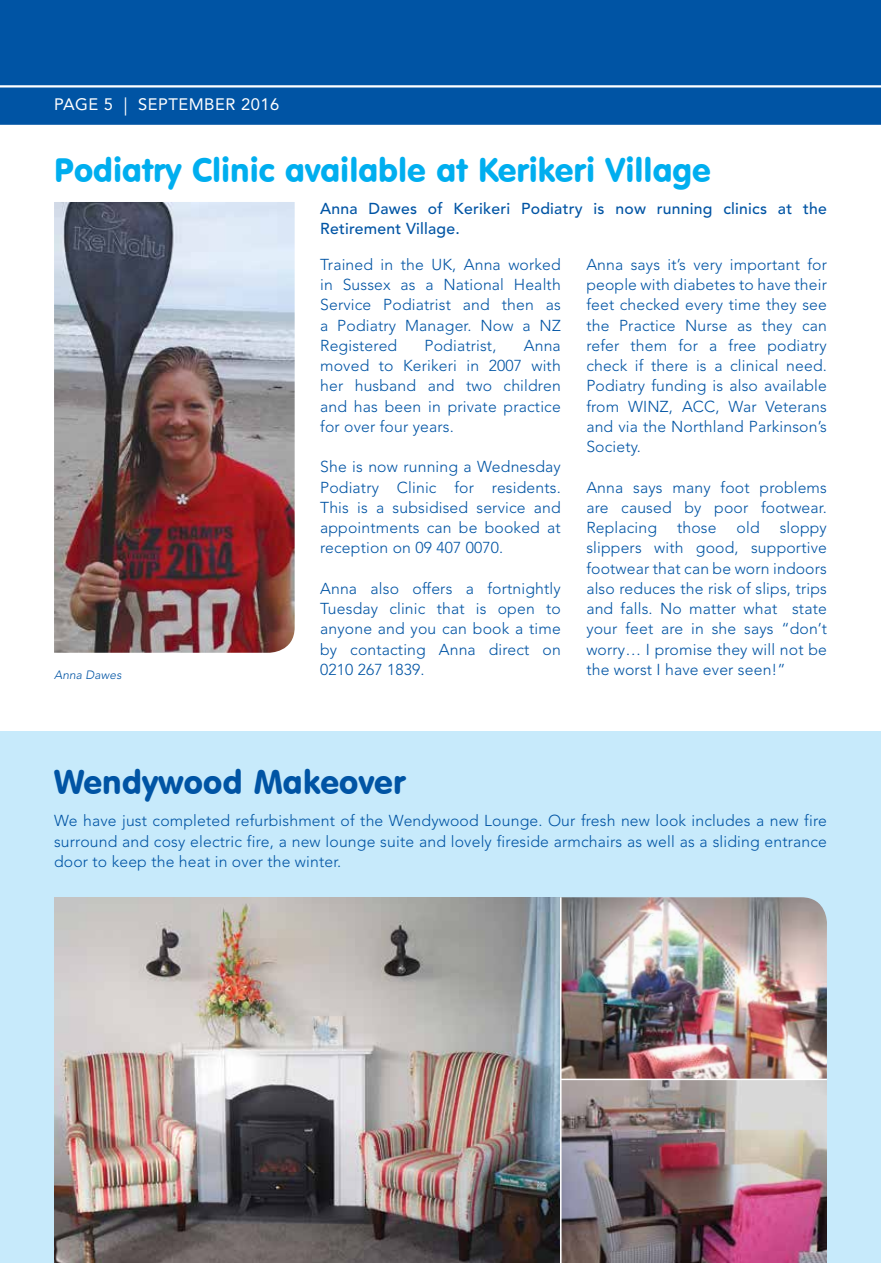
<style>
.page{position:relative;width:881px;height:1263px;background:#fff}
.page>*{position:absolute;margin:0;border:0;box-sizing:border-box;transform-origin:0 0}
.t1{font:33px "VAG Rounded BT";color:#00aeef}
.t2{font:33px "VAG Rounded BT";letter-spacing:.01em;color:#0054a4}
.t3{font:16.5px "Avenir";letter-spacing:.03em;color:#fff}
.t4{font:300 15.75px/20.2px "Avenir";letter-spacing:.01em;color:#0054a4;text-align:justify}
.t5{font:500 15.75px/20.2px "Avenir";letter-spacing:.015em;color:#0054a4}
.t6{font:italic 300 12px "Avenir";letter-spacing:.01em;color:#0054a4}
.s1{font-size:18.15px}
</style>
<div class="page">
<div style="left:0;top:731px;width:880px;height:532px;background:#c7eafb"></div>
<div style="left:0;top:0;width:880px;height:124px;background:#0054a4"></div>
<hr style="left:0;top:85px;width:880px;height:2px;background:#fff">
<img style="left:54px;top:897px;width:772px;height:366px">
<img style="left:54px;top:202px;width:240px;height:451px">
<hr style="left:560px;top:897px;width:1px;height:366px;background:#fff">
<hr style="left:560px;top:1079px;width:266px;height:1px;background:#fff">
<p class="t3" style="left:54px;top:95px;width:226px">PAGE 5 <span class="s1">|</span> SEPTEMBER 2016</p>
<h1 class="t1" style="left:54px;top:150px;width:658px">Podiatry Clinic available at Kerikeri Village</h1>
<p class="t6" style="left:54px;top:668px;width:69px">Anna Dawes</p>
<p class="t5" style="left:320px;top:199px;width:508px">Anna Dawes of Kerikeri Podiatry is now running clinics at the<br>Retirement Village.</p>
<p class="t4" style="left:320px;top:254px;width:242px">Trained in the UK, Anna worked in Sussex as a National Health Service Podiatrist and then as a Podiatry Manager. Now a NZ Registered</p>
<p class="t4" style="left:424px;top:335px;width:73px">Podiatrist,</p>
<p class="t4" style="left:320px;top:335px;width:242px;text-indent:203px">Anna moved to Kerikeri in 2007 with her husband and two children and has been in private practice for over four years.</p>
<p class="t4" style="left:320px;top:457px;width:242px">She is now running a Wednesday Podiatry Clinic for residents.<br>This is a subsidised service and appointments can be booked at reception on 09 407 0070.</p>
<p class="t4" style="left:320px;top:578px;width:242px">Anna also offers a fortnightly Tuesday clinic that is open to anyone and you can book a time by contacting Anna direct on 0210 267 1839.</p>
<p class="t4" style="left:586px;top:254px;width:242px">Anna says it’s very important for people with diabetes to have their feet checked every time they see the Practice Nurse as they can refer them for a free podiatry check if there is a clinical need.<br>Podiatry funding is also available from WINZ, ACC, War Veterans and via the Northland Parkinson’s Society.</p>
<p class="t4" style="left:586px;top:477px;width:242px">Anna says many foot problems are caused by poor footwear.<br>Replacing</p>
<p class="t4" style="left:586px;top:518px;width:242px;text-indent:193px">sloppy slippers with good, supportive footwear that can be worn indoors also reduces the risk of slips, trips and falls. No matter what state your feet are in she says “don’t worry… I promise they will not be the worst I have ever seen!”</p>
<p class="t4" style="left:676px;top:518px;width:41px">those</p>
<p class="t4" style="left:736px;top:518px;width:25px">old</p>
<h1 class="t2" style="left:54px;top:761px;width:353px">Wendywood Makeover</h1>
<p class="t4" style="left:54px;top:811px;width:774px">We have just completed refurbishment of the Wendywood Lounge. Our fresh new look includes a new fire surround and cosy electric fire, a new lounge suite and lovely fireside armchairs as well as a sliding entrance door to keep the heat in over the winter.</p>
</div>
